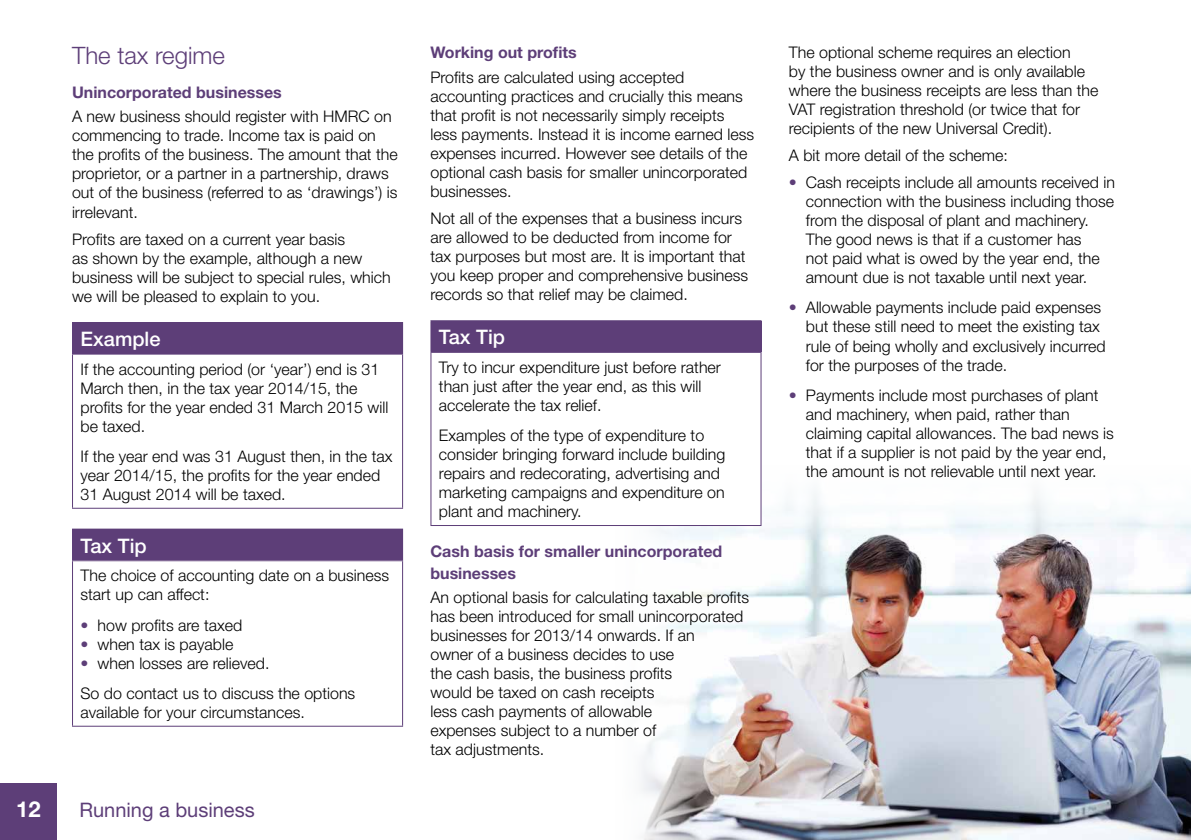
<style>
.page{position:relative;width:1191px;height:840px;background:#fff}
.page>*{position:absolute;margin:0;border:0;box-sizing:border-box;transform-origin:0 0}
.t1{font:300 24px "Helvetica Neue";color:#5d3e78}
.t2{font:700 22px "Helvetica Neue";color:#fff}
.t3{font:500 20px "Helvetica Neue";color:#fff}
.t4{font:20px "Helvetica Neue";color:#5d3e78}
.t5{font:300 16px/19px "Helvetica Neue";color:#000}
.t6{font:700 16px/22px "Helvetica Neue";color:#5d3e78}
.s1{color:#5d3e78}
.s2{font-weight:400;color:#5d3e78}
</style>
<div class="page">
<img style="left:609px;top:459px;width:582px;height:380px">
<div style="left:72px;top:322px;width:330px;height:32px;background:#5d3e78"></div>
<hr style="left:72px;top:354px;width:1px;height:153px;background:#5d3e78">
<hr style="left:402px;top:354px;width:1px;height:153px;background:#5d3e78">
<hr style="left:72px;top:507px;width:331px;height:1px;background:#5d3e78">
<hr style="left:72px;top:322px;width:331px;height:1px;background:#5d3e78">
<hr style="left:402px;top:323px;width:1px;height:30px;background:#5d3e78">
<hr style="left:72px;top:353px;width:331px;height:1px;background:#5d3e78">
<div style="left:72px;top:529px;width:330px;height:31px;background:#5d3e78"></div>
<hr style="left:72px;top:561px;width:1px;height:164px;background:#5d3e78">
<hr style="left:402px;top:561px;width:1px;height:164px;background:#5d3e78">
<hr style="left:72px;top:725px;width:331px;height:1px;background:#5d3e78">
<hr style="left:72px;top:528px;width:331px;height:1px;background:#5d3e78">
<hr style="left:402px;top:529px;width:1px;height:31px;background:#5d3e78">
<hr style="left:72px;top:560px;width:331px;height:1px;background:#5d3e78">
<div style="left:431px;top:320px;width:330px;height:32px;background:#5d3e78"></div>
<div style="left:431px;top:352px;width:330px;height:173px;background:#fff"></div>
<hr style="left:430px;top:352px;width:1px;height:172px;background:#5d3e78">
<hr style="left:760px;top:352px;width:1px;height:172px;background:#5d3e78">
<hr style="left:430px;top:524px;width:331px;height:1px;background:#5d3e78">
<hr style="left:430px;top:320px;width:331px;height:1px;background:#5d3e78">
<hr style="left:430px;top:321px;width:1px;height:30px;background:#5d3e78">
<hr style="left:430px;top:351px;width:331px;height:1px;background:#5d3e78">
<div style="left:0;top:782px;width:57px;height:57px;background:#5d3e78"></div>
<h1 class="t1" style="left:72px;top:41px;width:154px">The tax regime</h1>
<p class="t6" style="left:72px;top:81px;width:211px">Unincorporated businesses</p>
<p class="t5" style="left:72px;top:107px;width:327px">A new business should register with HMRC on commencing to trade. Income tax is paid on the profits of the business. The amount that the proprietor, or a partner in a partnership, draws out of the business (referred to as ‘drawings’) is irrelevant.</p>
<p class="t5" style="left:72px;top:229px;width:320px">Profits are taxed on a current year basis<br>as shown by the example, although a new business will be subject to special rules, which we will be pleased to explain to you.</p>
<p class="t3" style="left:80px;top:327px;width:82px">Example</p>
<p class="t5" style="left:80px;top:359px;width:309px">If the accounting period (or ‘year’) end is 31<br>March then, in the tax year 2014/15, the profits for the year ended 31 March 2015 will be taxed.</p>
<p class="t5" style="left:80px;top:446px;width:313px">If the year end was 31 August then, in the tax year 2014/15, the profits for the year ended<br>31 August 2014 will be taxed.</p>
<p class="t3" style="left:80px;top:533px;width:68px">Tax Tip</p>
<p class="t5" style="left:80px;top:565px;width:310px">The choice of accounting date on a business start up can affect:</p>
<p class="t5" style="left:80px;top:615px;width:163px"><span class="s1">•</span> how profits are taxed</p>
<p class="t5" style="left:80px;top:634px;width:154px"><span class="s1">•</span> when tax is payable</p>
<p class="t5" style="left:80px;top:647px;width:276px;line-height:30.4px"><span class="s1">•</span> when losses are relieved.<br>So do contact us to discuss the options</p>
<p class="t5" style="left:80px;top:702px;width:226px">available for your circumstances.</p>
<h2 class="t2" style="left:16px;top:795px;width:26px">12</h2>
<p class="t4" style="left:79px;top:797px;width:177px">Running a business</p>
<p class="t6" style="left:430px;top:41px;width:148px">Working out profits</p>
<p class="t5" style="left:430px;top:67px;width:325px">Profits are calculated using accepted accounting practices and crucially this means that profit is not necessarily simply receipts less payments. Instead it is income earned less expenses incurred. However see details of the optional cash basis for smaller unincorporated businesses.</p>
<p class="t5" style="left:430px;top:208px;width:319px">Not all of the expenses that a business incurs are allowed to be deducted from income for tax purposes but most are. It is important that you keep proper and comprehensive business records so that relief may be claimed.</p>
<p class="t3" style="left:439px;top:325px;width:68px">Tax Tip</p>
<p class="t5" style="left:439px;top:357px;width:283px">Try to incur expenditure just before rather than just after the year end, as this will accelerate the tax relief.</p>
<p class="t5" style="left:439px;top:425px;width:288px">Examples of the type of expenditure to consider bringing forward include building repairs and redecorating, advertising and marketing campaigns and expenditure on plant and machinery.</p>
<p class="t6" style="left:430px;top:539px;width:293px">Cash basis for smaller unincorporated businesses</p>
<p class="t5" style="left:430px;top:587px;width:320px">An optional basis for calculating taxable profits has been introduced for small unincorporated businesses for 2013/14 onwards. If an<br>owner of a business decides to use<br>the cash basis, the business profits<br>would be taxed on cash receipts<br>less cash payments of allowable<br>expenses subject to a number of<br>tax adjustments.</p>
<p class="t5" style="left:789px;top:42px;width:311px">The optional scheme requires an election<br>by the business owner and is only available where the business receipts are less than the VAT registration threshold (or twice that for recipients of the new Universal Credit).</p>
<p class="t5" style="left:789px;top:145px;width:221px">A bit more detail of the scheme:</p>
<p class="t5" style="left:806px;top:172px;width:311px;text-indent:-17px"><span class="s2">•</span> Cash receipts include all amounts received in connection with the business including those from the disposal of plant and machinery.<br>The good news is that if a customer has<br>not paid what is owed by the year end, the amount due is not taxable until next year.</p>
<p class="t5" style="left:806px;top:298px;width:301px;text-indent:-17px"><span class="s2">•</span> Allowable payments include paid expenses but these still need to meet the existing tax rule of being wholly and exclusively incurred for the purposes of the trade.</p>
<p class="t5" style="left:806px;top:385px;width:309px;text-indent:-17px"><span class="s2">•</span> Payments include most purchases of plant and machinery, when paid, rather than claiming capital allowances. The bad news is that if a supplier is not paid by the year end, the amount is not relievable until next year.</p>
</div>
